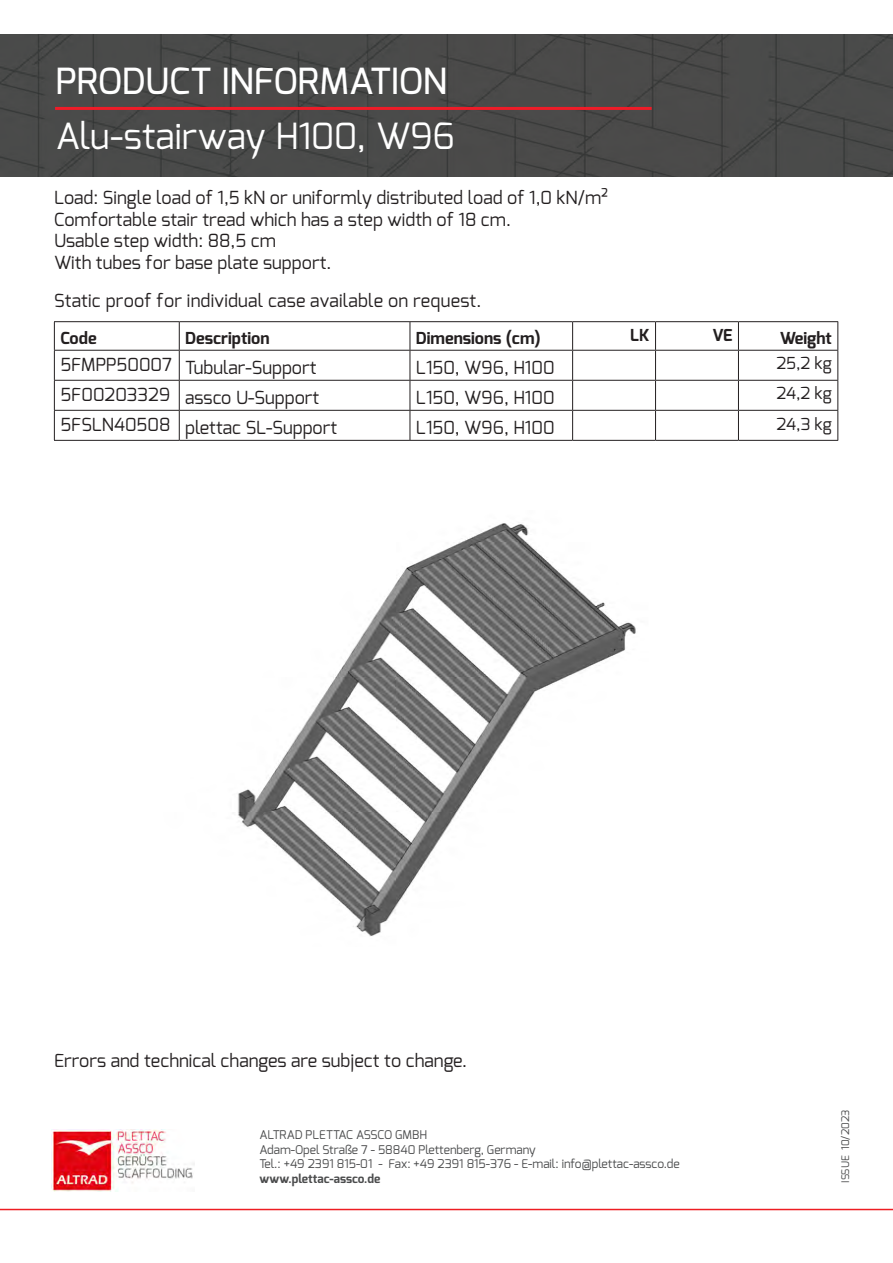
<style>
.page{position:relative;width:893px;height:1263px;background:#fff}
.page>*{position:absolute;margin:0;border:0;box-sizing:border-box;transform-origin:0 0}
.t1{font:36px "Exo";color:#fff}
.t2{font:500 36px "Exo";color:#fff}
.t3{font:18px/21.8px "Exo";color:#231f20}
.t4{font:700 16.5px "Exo";color:#231f20}
.t5{font:16.5px "Exo";letter-spacing:-.005em;color:#231f20}
.t6{font:12px/14.4px "Exo";color:#4b4c4d}
.t7{font:700 12px "Exo";color:#4b4c4d}
.t8{font:10.5px "Exo";color:#4b4c4d}
</style>
<div class="page">
<img style="left:0;top:34px;width:409px;height:143px">
<img style="left:409px;top:34px;width:433px;height:143px">
<img style="left:740px;top:34px;width:153px;height:142px">
<hr style="left:0;top:1209px;width:893px;height:1px;background:#ee1d23">
<img style="left:51px;top:1130px;width:143px;height:61px">
<hr style="left:179px;top:321px;width:231px;height:1px;background:#231f20">
<hr style="left:738px;top:321px;width:100px;height:1px;background:#231f20">
<hr style="left:179px;top:350px;width:231px;height:1px;background:#231f20">
<hr style="left:738px;top:350px;width:100px;height:1px;background:#231f20">
<hr style="left:179px;top:380px;width:231px;height:1px;background:#231f20">
<hr style="left:738px;top:380px;width:100px;height:1px;background:#231f20">
<hr style="left:179px;top:410px;width:231px;height:1px;background:#231f20">
<hr style="left:738px;top:410px;width:100px;height:1px;background:#231f20">
<svg style="left:837px;top:322px;width:1px;height:118px"></svg>
<hr style="left:179px;top:440px;width:231px;height:1px;background:#231f20">
<hr style="left:738px;top:440px;width:100px;height:1px;background:#231f20">
<hr style="left:54px;top:321px;width:125px;height:1px;background:#231f20">
<hr style="left:54px;top:350px;width:125px;height:1px;background:#231f20">
<hr style="left:54px;top:380px;width:125px;height:1px;background:#231f20">
<hr style="left:54px;top:410px;width:125px;height:1px;background:#231f20">
<svg style="left:54px;top:322px;width:1px;height:118px"></svg>
<svg style="left:179px;top:322px;width:1px;height:118px"></svg>
<hr style="left:54px;top:440px;width:125px;height:1px;background:#231f20">
<hr style="left:410px;top:321px;width:163px;height:1px;background:#231f20">
<hr style="left:410px;top:350px;width:163px;height:1px;background:#231f20">
<hr style="left:410px;top:380px;width:163px;height:1px;background:#231f20">
<hr style="left:410px;top:410px;width:163px;height:1px;background:#231f20">
<svg style="left:410px;top:322px;width:1px;height:118px"></svg>
<hr style="left:410px;top:440px;width:163px;height:1px;background:#231f20">
<hr style="left:655px;top:321px;width:83px;height:1px;background:#231f20">
<hr style="left:655px;top:350px;width:83px;height:1px;background:#231f20">
<hr style="left:655px;top:380px;width:83px;height:1px;background:#231f20">
<hr style="left:655px;top:410px;width:83px;height:1px;background:#231f20">
<svg style="left:738px;top:322px;width:1px;height:118px"></svg>
<hr style="left:655px;top:440px;width:83px;height:1px;background:#231f20">
<hr style="left:573px;top:321px;width:82px;height:1px;background:#231f20">
<hr style="left:573px;top:350px;width:82px;height:1px;background:#231f20">
<hr style="left:573px;top:380px;width:82px;height:1px;background:#231f20">
<hr style="left:573px;top:410px;width:82px;height:1px;background:#231f20">
<svg style="left:572px;top:322px;width:1px;height:118px"></svg>
<svg style="left:655px;top:322px;width:1px;height:118px"></svg>
<hr style="left:573px;top:440px;width:82px;height:1px;background:#231f20">
<hr style="left:55px;top:107px;width:597px;height:3px;background:#ee1c28">
<img style="left:238px;top:523px;width:398px;height:414px">
<h1 class="t2" style="left:56px;top:58px;width:393px">PRODUCT INFORMATION</h1>
<h1 class="t1" style="left:56px;top:113px;width:401px">Alu-stairway H100, W96</h1>
<p class="t3" style="left:54px;top:187px;width:556px">Load: Single load of 1,5 kN or uniformly distributed load of 1,0 kN/m²<br>Comfortable stair tread which has a step width of 18 cm.<br>Usable step width: 88,5 cm<br>With tubes for base plate support.</p>
<p class="t3" style="left:54px;top:290px;width:429px">Static proof for individual case available on request.</p>
<p class="t4" style="left:60px;top:328px;width:38px">Code</p>
<p class="t4" style="left:185px;top:328px;width:86px">Description</p>
<p class="t4" style="left:416px;top:328px;width:126px">Dimensions (cm)</p>
<p class="t4" style="left:630px;top:324px;width:21px">LK</p>
<p class="t4" style="left:712px;top:324px;width:21px">VE</p>
<p class="t4" style="left:780px;top:328px;width:53px">Weight</p>
<p class="t3" style="left:60px;top:357px;width:258px">5FMPP50007 Tubular-Support</p>
<p class="t3" style="left:416px;top:357px;width:140px">L150, W96, H100</p>
<p class="t5" style="left:776px;top:353px;width:57px">25,2 kg</p>
<p class="t3" style="left:60px;top:387px;width:260px">5F00203329 assco U-Support</p>
<p class="t3" style="left:416px;top:387px;width:140px">L150, W96, H100</p>
<p class="t5" style="left:776px;top:383px;width:57px">24,2 kg</p>
<p class="t3" style="left:60px;top:417px;width:278px">5FSLN40508 plettac SL-Support</p>
<p class="t3" style="left:416px;top:417px;width:140px">L150, W96, H100</p>
<p class="t5" style="left:776px;top:413px;width:57px">24,3 kg</p>
<p class="t3" style="left:54px;top:1050px;width:414px">Errors and technical changes are subject to change.</p>
<p class="t6" style="left:259px;top:1128px;width:422px">ALTRAD PLETTAC ASSCO GMBH<br>Adam-Opel Straße 7 - 58840 Plettenberg, Germany<br>Tel.: +49 2391 815-01 - Fax: +49 2391 815-376 - E-mail: info@plettac-assco.de</p>
<p class="t7" style="left:259px;top:1170px;width:122px">www.plettac-assco.de</p>
<p class="t8" style="left:839px;top:1183px;width:74px;rotate:-90deg">ISSUE 10/2023</p>
</div>
